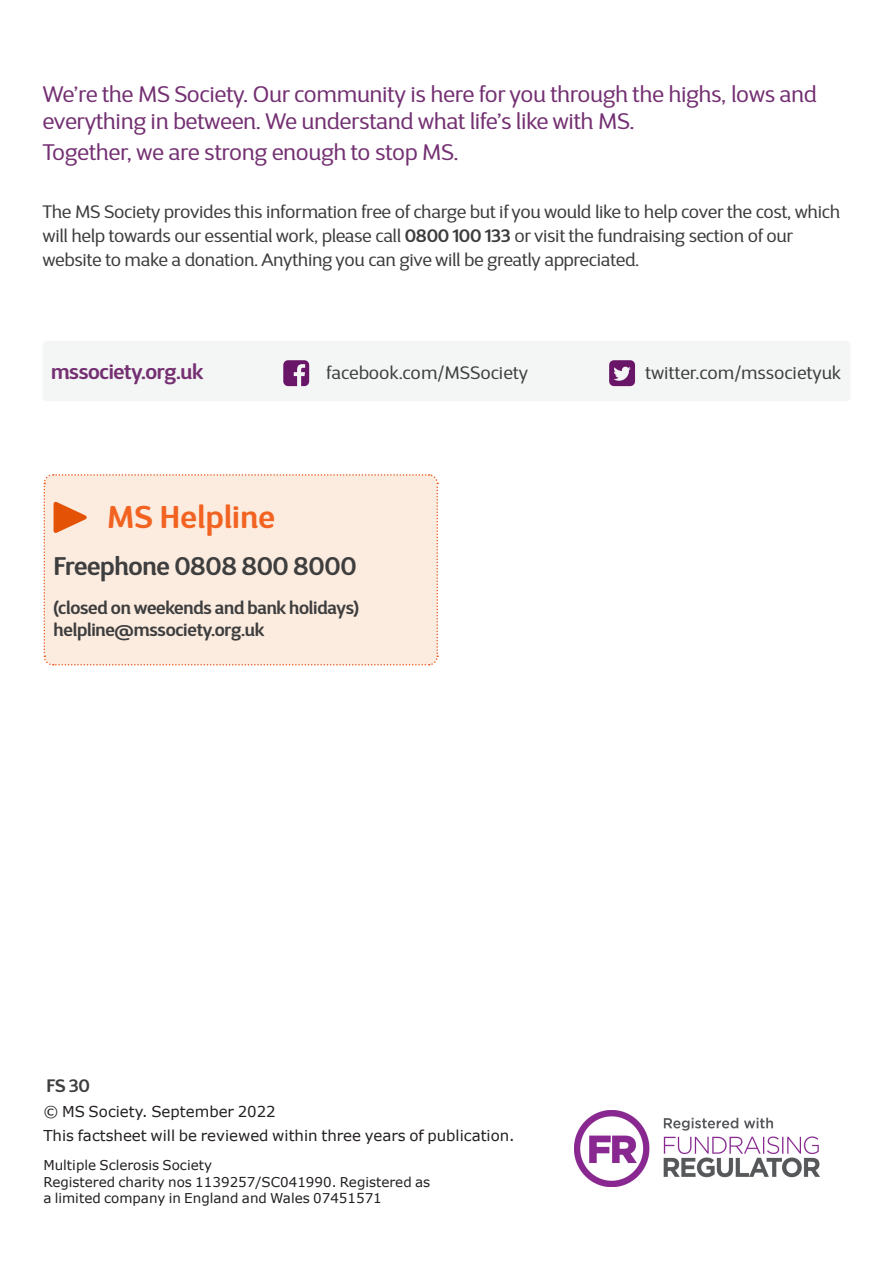
<style>
.page{position:relative;width:893px;height:1263px;background:#fff}
.page>*{position:absolute;margin:0;border:0;box-sizing:border-box;transform-origin:0 0}
.Article_Title{font:600 31.5px "D Sari";letter-spacing:.01em;color:#f26221}
.Article_Title-2{font:600 25.5px "D Sari";letter-spacing:-.015em;color:#3e3e3f}
.Standfirst_Aubergine{font:22.5px/27px "D Sari";letter-spacing:-.015em;color:#743072}
.Standfirst_Aubergine-2{font:600 21px "D Sari";letter-spacing:-.015em;color:#743072}
.Body_text{font:18px/24px "D Sari";letter-spacing:-.015em;color:#3c3c3d}
.Article_Title-3{font:600 18px/21.6px "D Sari";letter-spacing:-.015em;color:#3e3e3f}
.Standfirst_Aubergine-3{font:18px "D Sari";color:#3e3e3f}
.Body_text-2{font:600 18px "D Sari";color:#3e3e3f}
.Text{font:15px "Verdana";color:#231f20}
.Text-2{font:13.5px/16.5px "Verdana";color:#231f20}
.s1{font-weight:600}
</style>
<div class="page">
<div style="left:43px;top:341px;width:807px;height:60px;background:#f4f5f5;border-radius:4px"></div>
<svg style="left:283px;top:360px;width:26px;height:26px"></svg>
<svg style="left:609px;top:360px;width:26px;height:26px"></svg>
<div style="left:43px;top:474px;width:396px;height:192px;background:#fcecdf"></div>
<img style="left:574px;top:1110px;width:245px;height:76px">
<p class="Standfirst_Aubergine" style="left:43px;top:80px;width:776px">We’re the MS Society. Our community is here for you through the highs, lows and everything in between. We understand what life’s like with MS.</p>
<p class="Standfirst_Aubergine" style="left:43px;top:139px;width:418px">Together, we are strong enough to stop MS.</p>
<p class="Body_text" style="left:43px;top:200px;width:799px">The MS Society provides this information free of charge but if you would like to help cover the cost, which will help towards our essential work, please call <span class="s1">0800 100 133</span> or visit the fundraising section of our website to make a donation. Anything you can give will be greatly appreciated.</p>
<p class="Standfirst_Aubergine-2" style="left:51px;top:359px;width:154px">mssociety.org.uk</p>
<p class="Standfirst_Aubergine-3" style="left:326px;top:362px;width:203px">facebook.com/MSSociety</p>
<p class="Standfirst_Aubergine-3" style="left:645px;top:362px;width:198px">twitter.com/mssocietyuk</p>
<p class="Article_Title" style="left:108px;top:497px;width:169px">MS Helpline</p>
<p class="Article_Title-2" style="left:54px;top:550px;width:305px">Freephone 0808 800 8000</p>
<p class="Article_Title-3" style="left:54px;top:597px;width:307px">(closed on weekends and bank holidays) helpline@mssociety.org.uk</p>
<p class="Body_text-2" style="left:47px;top:1075px;width:45px">FS 30</p>
<p class="Text" style="left:43px;top:1101px;width:234px">© MS Society. September 2022</p>
<p class="Text" style="left:43px;top:1125px;width:473px">This factsheet will be reviewed within three years of publication.</p>
<p class="Text-2" style="left:43px;top:1157px;width:388px">Multiple Sclerosis Society<br>Registered charity nos 1139257/SC041990. Registered as a limited company in England and Wales 07451571</p>
</div>
